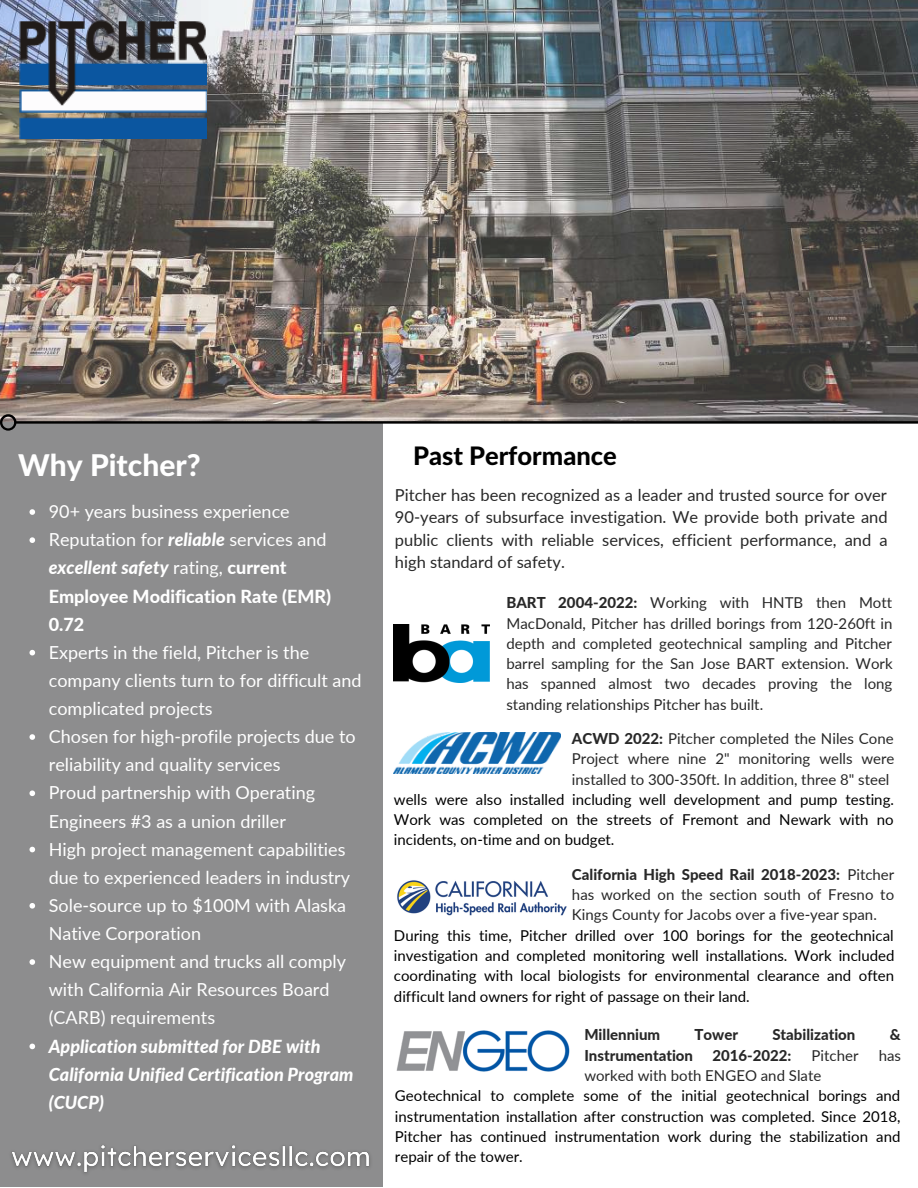
<style>
.page{position:relative;width:918px;height:1188px;background:#fff}
.page>*{position:absolute;margin:0;border:0;box-sizing:border-box;transform-origin:0 0}
.t1{font:800 30px "Lato Latin";color:#fff}
.t2{font:800 25.5px "Lato Latin";color:#000}
.t3{font:18px/28.2px "Lato";color:#fff}
.t4{font:italic 800 18px/28.2px "Lato";color:#fff}
.t5{font:16.5px/22.5px "Lato";color:#282828;text-align:justify}
.t6{font:15px/20.2px "Lato";color:#000;text-align:justify}
.t7{font:15px/20.2px "Lato";color:#282828;text-align:justify}
.t8{font:800 15px "Lato";color:#282828}
.s1{font-weight:800}
.s2{font-weight:800;font-style:italic}
</style>
<div class="page">
<img style="left:0;top:0;width:918px;height:414px">
<div style="left:0;top:422px;width:382px;height:765px;background:#8d8d8e"></div>
<svg style="left:0;top:414px;width:918px;height:17px"></svg>
<img style="left:18px;top:20px;width:188px;height:118px">
<img style="left:394px;top:624px;width:96px;height:59px">
<img style="left:394px;top:733px;width:166px;height:40px">
<img style="left:397px;top:880px;width:170px;height:36px">
<svg style="left:29px;top:509px;width:6px;height:6px"></svg>
<svg style="left:29px;top:537px;width:6px;height:6px"></svg>
<svg style="left:29px;top:650px;width:6px;height:5px"></svg>
<svg style="left:29px;top:734px;width:6px;height:6px"></svg>
<svg style="left:29px;top:790px;width:6px;height:6px"></svg>
<svg style="left:29px;top:847px;width:6px;height:5px"></svg>
<svg style="left:29px;top:903px;width:6px;height:6px"></svg>
<svg style="left:29px;top:959px;width:6px;height:6px"></svg>
<svg style="left:29px;top:1044px;width:6px;height:5px"></svg>
<img style="left:396px;top:1030px;width:174px;height:42px">
<img style="left:11px;top:1145px;width:360px;height:28px">
<h1 class="t1" style="left:18px;top:452px;width:184px">Why Pitcher?</h1>
<h2 class="t2" style="left:413px;top:445px;width:205px">Past Performance</h2>
<p class="t5" style="left:395px;top:483px;width:494px">Pitcher has been recognized as a leader and trusted source for over 90-years of subsurface investigation. We provide both private and public clients with reliable services, efficient performance, and a high standard of safety.</p>
<p class="t7" style="left:506px;top:592px;width:388px"><span class="s1">BART 2004-2022:</span> Working with HNTB then Mott MacDonald, Pitcher has drilled borings from 120-260ft in depth and completed geotechnical sampling and Pitcher barrel sampling for the San Jose BART extension. Work has spanned almost two decades proving the long standing relationships Pitcher has built.</p>
<p class="t3" style="left:49px;top:497px;width:284px">90+ years business experience<br>Reputation for <span class="s2">reliable</span> services and <span class="s2">excellent safety</span> rating, <span class="s1">current<br>Employee Modification Rate (EMR)<br>0.72</span></p>
<p class="t3" style="left:49px;top:638px;width:314px">Experts in the field, Pitcher is the company clients turn to for difficult and complicated projects<br>Chosen for high-profile projects due to reliability and quality services<br>Proud partnership with Operating Engineers #3 as a union driller<br>High project management capabilities due to experienced leaders in industry Sole-source up to $100M with Alaska Native Corporation<br>New equipment and trucks all comply with California Air Resources Board (CARB) requirements</p>
<p class="t4" style="left:49px;top:1032px;width:306px">Application submitted for DBE with<br>California Unified Certification Program (CUCP)</p>
<p class="t7" style="left:572px;top:728px;width:324px"><span class="s1">ACWD 2022:</span> Pitcher completed the Niles Cone Project where nine 2" monitoring wells were installed to 300-350ft. In addition, three 8" steel</p>
<p class="t6" style="left:394px;top:789px;width:502px">wells were also installed including well development and pump testing.<br>Work was completed on the streets of Fremont and Newark with no incidents, on-time and on budget.</p>
<p class="t7" style="left:572px;top:864px;width:324px"><span class="s1">California High Speed Rail 2018-2023:</span> Pitcher has worked on the section south of Fresno to Kings County for Jacobs over a five-year span.</p>
<p class="t6" style="left:394px;top:925px;width:502px">During this time, Pitcher drilled over 100 borings for the geotechnical investigation and completed monitoring well installations. Work included coordinating with local biologists for environmental clearance and often difficult land owners for right of passage on their land.</p>
<p class="t8" style="left:584px;top:1025px;width:77px">Millennium</p>
<p class="t8" style="left:695px;top:1025px;width:45px">Tower</p>
<p class="t8" style="left:772px;top:1025px;width:85px">Stabilization</p>
<p class="t8" style="left:890px;top:1025px;width:12px">&amp;</p>
<p class="t8" style="left:584px;top:1046px;width:110px">Instrumentation</p>
<p class="t8" style="left:712px;top:1046px;width:81px">2016-2022:</p>
<p class="t7" style="left:812px;top:1045px;width:48px">Pitcher</p>
<p class="t7" style="left:879px;top:1045px;width:24px">has</p>
<p class="t7" style="left:584px;top:1065px;width:238px">worked with both ENGEO and Slate</p>
<p class="t6" style="left:395px;top:1085px;width:507px">Geotechnical to complete some of the initial geotechnical borings and instrumentation installation after construction was completed. Since 2018, Pitcher has continued instrumentation work during the stabilization and repair of the tower.</p>
</div>
